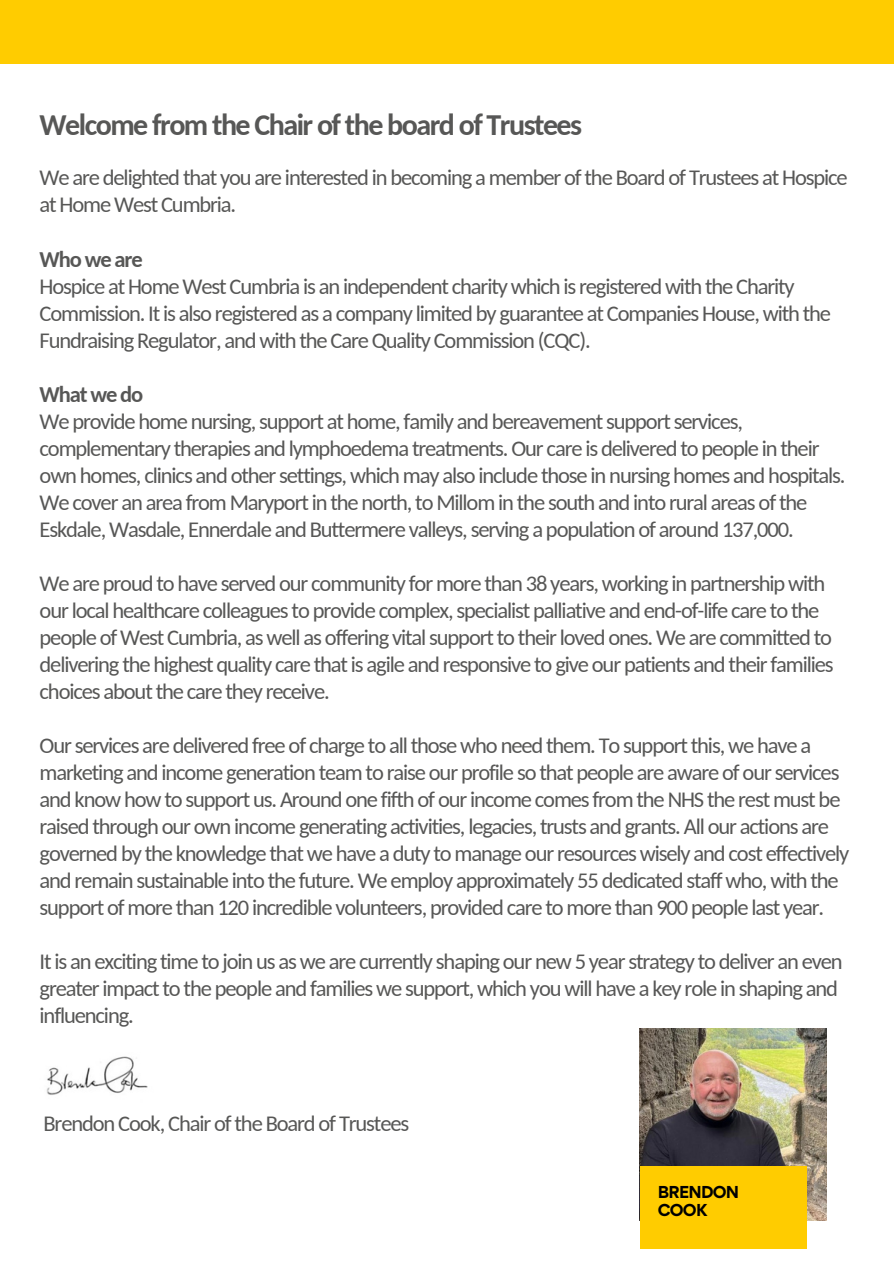
<style>
.page{position:relative;width:894px;height:1264px;background:#fff}
.page>*{position:absolute;margin:0;border:0;box-sizing:border-box;transform-origin:0 0}
.t1{font:700 30px "Carlito";letter-spacing:-.05em;color:#575756}
.t2{font:22.5px/27px "Carlito";letter-spacing:-.05em;color:#575756}
.t3{font:700 15.45px/18.1px "Gordita";letter-spacing:-.05em;color:#000}
.s1{font-weight:700}
</style>
<div class="page">
<div style="left:0;top:0;width:893px;height:63px;background:#fc0"></div>
<img style="left:46px;top:1056px;width:102px;height:39px">
<img style="left:639px;top:1028px;width:187px;height:192px">
<div style="left:639px;top:1166px;width:167px;height:83px;background:#fc0"></div>
<h2 class="t1" style="left:40px;top:112px;width:544px">Welcome from the Chair of the board of Trustees</h2>
<h1 class="t2" style="left:40px;top:166px;width:809px">We are delighted that you are interested in becoming a member of the Board of Trustees at Hospice at Home West Cumbria.</h1>
<h2 class="t2" style="left:40px;top:247px;width:792px"><span class="s1">Who we are<br></span>Hospice at Home West Cumbria is an independent charity which is registered with the Charity Commission. It is also registered as a company limited by guarantee at Companies House, with the Fundraising Regulator, and with the Care Quality Commission (CQC).</h2>
<h2 class="t2" style="left:40px;top:382px;width:807px"><span class="s1">What we do<br></span>We provide home nursing, support at home, family and bereavement support services, complementary therapies and lymphoedema treatments. Our care is delivered to people in their own homes, clinics and other settings, which may also include those in nursing homes and hospitals.<br>We cover an area from Maryport in the north, to Millom in the south and into rural areas of the Eskdale, Wasdale, Ennerdale and Buttermere valleys, serving a population of around 137,000.</h2>
<h2 class="t2" style="left:40px;top:571px;width:795px">We are proud to have served our community for more than 38 years, working in partnership with our local healthcare colleagues to provide complex, specialist palliative and end-of-life care to the people of West Cumbria, as well as offering vital support to their loved ones. We are committed to delivering the highest quality care that is agile and responsive to give our patients and their families choices about the care they receive.</h2>
<h2 class="t2" style="left:40px;top:733px;width:811px">Our services are delivered free of charge to all those who need them. To support this, we have a marketing and income generation team to raise our profile so that people are aware of our services and know how to support us. Around one fifth of our income comes from the NHS the rest must be raised through our own income generating activities, legacies, trusts and grants. All our actions are governed by the knowledge that we have a duty to manage our resources wisely and cost effectively and remain sustainable into the future. We employ approximately 55 dedicated staff who, with the support of more than 120 incredible volunteers, provided care to more than 900 people last year.</h2>
<h2 class="t2" style="left:40px;top:949px;width:804px">It is an exciting time to join us as we are currently shaping our new 5 year strategy to deliver an even greater impact to the people and families we support, which you will have a key role in shaping and influencing.</h2>
<h2 class="t2" style="left:44px;top:1111px;width:367px">Brendon Cook, Chair of the Board of Trustees</h2>
<p class="t3" style="left:657px;top:1182px;width:83px">BRENDON<br>COOK</p>
</div>
